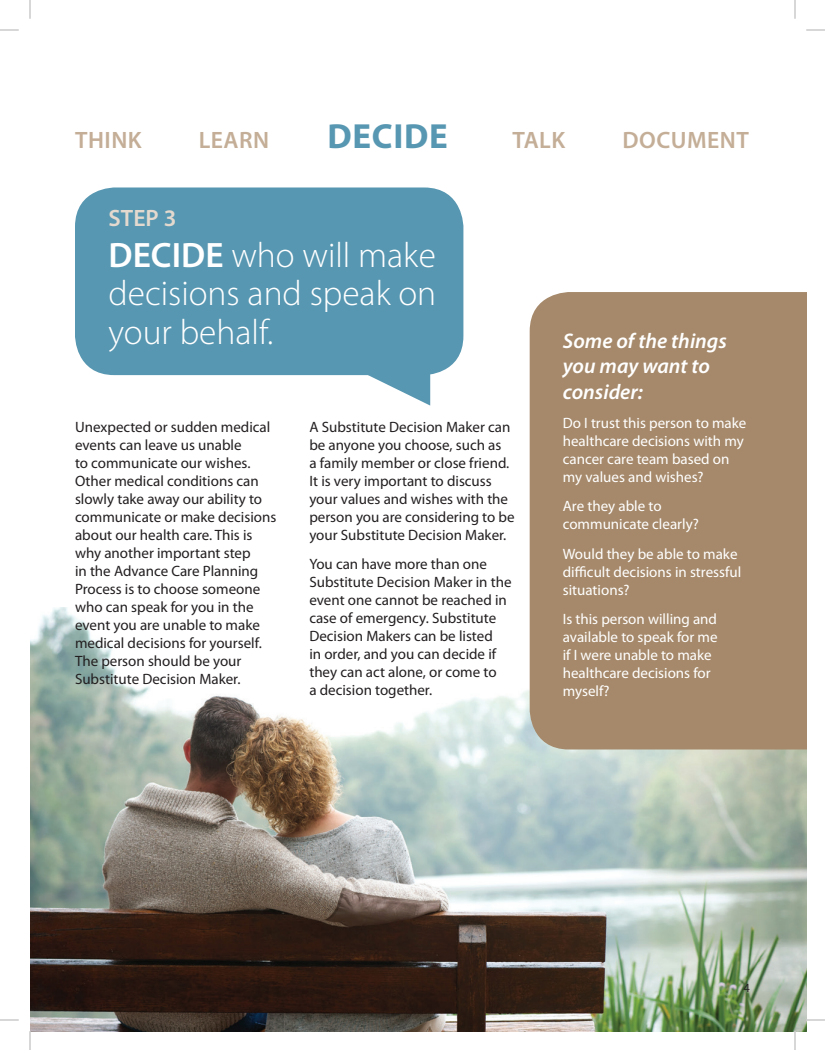
<style>
.page{position:relative;width:825px;height:1050px;background:#fff}
.page>*{position:absolute;margin:0;border:0;box-sizing:border-box;transform-origin:0 0}
.t1{font:300 35.38px/38.8px "Myriad Pro";color:#fff;text-align:justify}
.t2{font:700 35px "Myriad Pro";letter-spacing:.02em;color:#5797b1}
.t3{font:600 23.75px "Myriad Pro";letter-spacing:.02em;color:#c4ae97}
.t4{font:600 23.75px "Myriad Pro";color:#e4d9ce}
.t5{font:italic 600 21.25px/25.5px "Myriad Pro";color:#fff}
.t6{font:15px/18px "Myriad Pro";color:#231f20}
.t7{font:15px/18px "Myriad Pro";color:#fff}
.t8{font:12.5px "Myriad Pro";color:#231f20}
.s1{font-weight:600}
</style>
<div class="page">
<img style="left:30px;top:608px;width:776px;height:423px">
<div style="left:530px;top:292px;width:276px;height:457px;background:#a6896a"></div>
<div style="left:75px;top:188px;width:388px;height:187px;background:#5797b1;border-radius:39px"></div>
<svg style="left:251px;top:375px;width:179px;height:31px"></svg>
<svg style="left:794px;top:0;width:2px;height:19px"></svg>
<svg style="left:29px;top:0;width:2px;height:19px"></svg>
<svg style="left:806px;top:29px;width:19px;height:2px"></svg>
<svg style="left:0;top:29px;width:19px;height:2px"></svg>
<svg style="left:806px;top:1019px;width:19px;height:2px"></svg>
<svg style="left:0;top:1019px;width:19px;height:2px"></svg>
<svg style="left:794px;top:1031px;width:2px;height:19px"></svg>
<svg style="left:29px;top:1031px;width:2px;height:19px"></svg>
<h3 class="t3" style="left:75px;top:127px;width:68px">THINK</h3>
<h3 class="t3" style="left:199px;top:127px;width:72px">LEARN</h3>
<h2 class="t2" style="left:328px;top:117px;width:122px">DECIDE</h2>
<h3 class="t3" style="left:512px;top:127px;width:54px">TALK</h3>
<h3 class="t3" style="left:623px;top:127px;width:128px">DOCUMENT</h3>
<h3 class="t4" style="left:109px;top:204px;width:69px">STEP 3</h3>
<h1 class="t1" style="left:109px;top:236px;width:329px"><span class="s1">DECIDE</span> who will make decisions and speak on your behalf.</h1>
<p class="t6" style="left:75px;top:418px;width:203px">Unexpected or sudden medical events can leave us unable<br>to communicate our wishes.<br>Other medical conditions can slowly take away our ability to communicate or make decisions about our health care. This is why another important step<br>in the Advance Care Planning<br>Process is to choose someone who can speak for you in the event you are unable to make medical decisions for yourself.<br>The person should be your<br>Substitute Decision Maker.</p>
<p class="t6" style="left:309px;top:418px;width:207px">A Substitute Decision Maker can be anyone you choose, such as<br>a family member or close friend.<br>It is very important to discuss your values and wishes with the person you are considering to be your Substitute Decision Maker.</p>
<p class="t6" style="left:309px;top:556px;width:204px">You can have more than one<br>Substitute Decision Maker in the event one cannot be reached in case of emergency. Substitute<br>Decision Makers can be listed<br>in order, and you can decide if they can act alone, or come to<br>a decision together.</p>
<h3 class="t5" style="left:563px;top:328px;width:166px">Some of the things you may want to consider:</h3>
<p class="t7" style="left:563px;top:414px;width:185px">Do I trust this person to make healthcare decisions with my cancer care team based on my values and wishes?</p>
<p class="t7" style="left:563px;top:498px;width:138px">Are they able to communicate clearly?</p>
<p class="t7" style="left:563px;top:545px;width:180px">Would they be able to make difficult decisions in stressful situations?</p>
<p class="t7" style="left:563px;top:610px;width:156px">Is this person willing and available to speak for me if I were unable to make healthcare decisions for myself?</p>
<p class="t8" style="left:744px;top:981px;width:8px">4</p>
</div>
